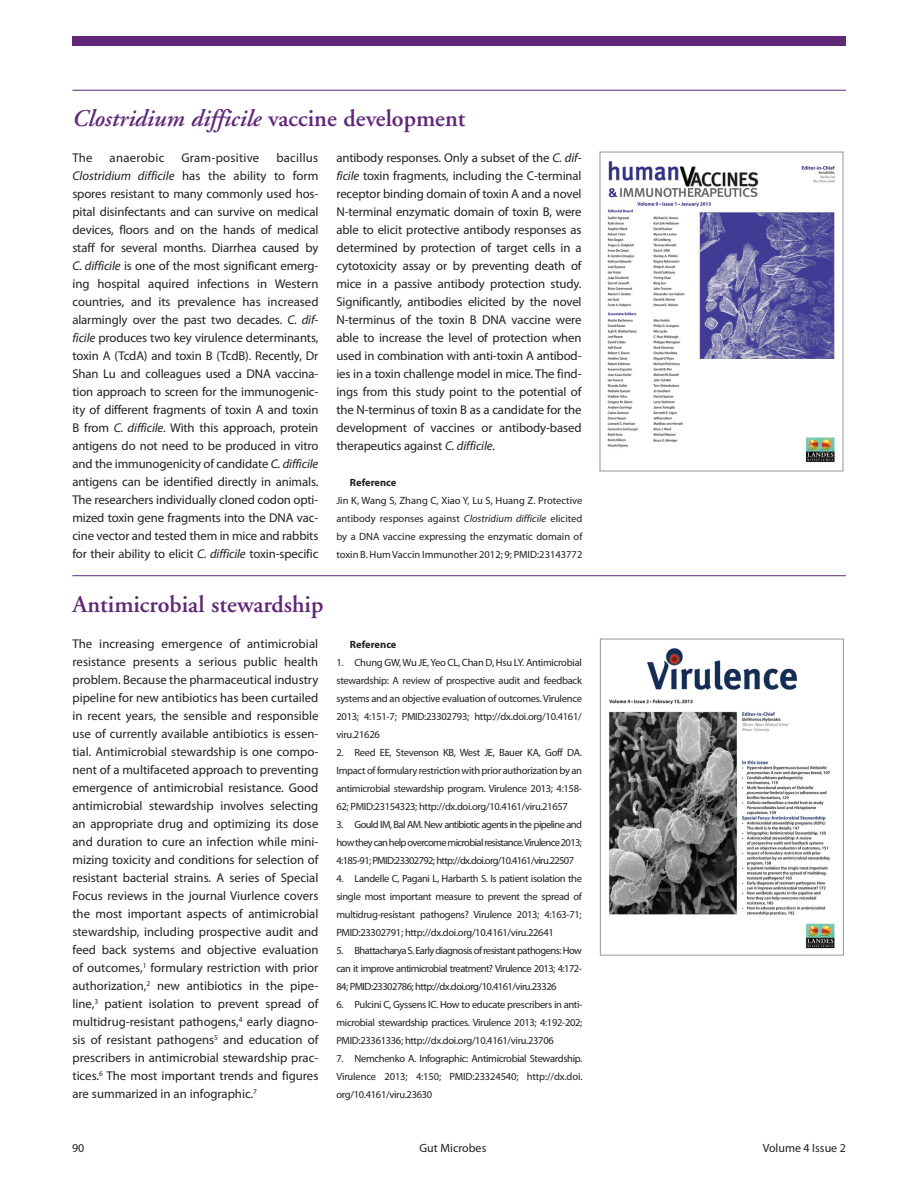
<style>
.page{position:relative;width:918px;height:1188px;background:#fff}
.page>*{position:absolute;margin:0;border:0;box-sizing:border-box;transform-origin:0 0}
.t1{font:italic 600 24px "Adobe Garamond";color:#602877}
.t2{font:600 24px "Adobe Garamond";color:#602877}
.t3{font:12.75px/18px "Myriad Pro";letter-spacing:-.01em;color:#231f20;text-align:justify}
.t4{font:12.75px "Myriad Pro";letter-spacing:.02em;color:#231f20}
.t5{font:12px "Myriad Pro";color:#231f20}
.t6{font:10.5px/18px "Myriad Pro";letter-spacing:-.03em;color:#231f20;text-align:justify}
.t7{font:700 10.5px "Myriad Pro";color:#231f20}
.s1{font-style:normal}
.s2{font-style:italic}
</style>
<div class="page">
<div style="left:72px;top:36px;width:774px;height:10px;background:#602877"></div>
<hr style="left:72px;top:90px;width:774px;height:1px;background:#602877">
<hr style="left:72px;top:575px;width:774px;height:1px;background:#602877">
<img style="left:607px;top:161px;width:228px;height:301px">
<div style="left:600px;top:152px;width:243px;height:319px;border:1px solid #939598"></div>
<img style="left:609px;top:648px;width:226px;height:301px">
<div style="left:600px;top:639px;width:244px;height:317px;border:1px solid #939598"></div>
<h1 class="t1" style="left:72px;top:105px;width:395px">Clostridium difficile <span class="s1">vaccine development</span></h1>
<p class="t3" style="left:72px;top:149px;width:22px">The</p>
<p class="t4" style="left:110px;top:150px;width:56px">anaerobic</p>
<p class="t4" style="left:181px;top:150px;width:79px">Gram-positive</p>
<p class="t3" style="left:72px;top:149px;width:248px;text-indent:204px">bacillus <span class="s2">Clostridium difficile</span> has the ability to form spores resistant to many commonly used hos&shy;pital disinfectants and can survive on medical devices, floors and on the hands of medical staff for several months. Diarrhea caused by <span class="s2">C. difficile</span> is one of the most significant emerg&shy;ing hospital aquired infections in Western countries, and its prevalence has increased alarmingly over the past two decades. <span class="s2">C. dif&shy;ficile</span> produces two key virulence determinants, toxin A (TcdA) and toxin B (TcdB). Recently, Dr Shan Lu and colleagues used a DNA vaccina&shy;tion approach to screen for the immunogenic&shy;ity of different fragments of toxin A and toxin B from <span class="s2">C. difficile</span>. With this approach, protein antigens do not need to be produced in vitro and the immunogenicity of candidate <span class="s2">C. difficile </span>antigens can be identified directly in animals.<br>The researchers individually cloned codon opti&shy;mized toxin gene fragments into the DNA vac&shy;cine vector and tested them in mice and rabbits for their ability to elicit <span class="s2">C. difficile</span> toxin-specific</p>
<p class="t3" style="left:336px;top:149px;width:247px">antibody responses. Only a subset of the <span class="s2">C. dif&shy;ficile</span> toxin fragments, including the C-terminal receptor binding domain of toxin A and a novel N-terminal enzymatic domain of toxin B, were able to elicit protective antibody responses as determined by protection of target cells in a cytotoxicity assay or by preventing death of mice in a passive antibody protection study.<br>Significantly, antibodies elicited by the novel N-terminus of the toxin B DNA vaccine were able to increase the level of protection when used in combination with anti-toxin A antibod&shy;ies in a toxin challenge model in mice. The find&shy;ings from this study point to the potential of the N-terminus of toxin B as a candidate for the development of vaccines or antibody-based therapeutics against <span class="s2">C. difficile</span>.</p>
<p class="t7" style="left:350px;top:476px;width:48px">Reference</p>
<p class="t6" style="left:336px;top:491px;width:248px">Jin K, Wang S, Zhang C, Xiao Y, Lu S, Huang Z. Protective antibody responses against <span class="s2">Clostridium difficile</span> elicited by a DNA vaccine expressing the enzymatic domain of toxin B. Hum Vaccin I mmunother 2012; 9; PMID:23143772</p>
<h1 class="t2" style="left:72px;top:591px;width:253px">Antimicrobial stewardship</h1>
<p class="t3" style="left:72px;top:635px;width:248px">The increasing emergence of antimicrobial resistance presents a serious public health problem. Because the pharmaceutical industry pipeline for new antibiotics has been curtailed in recent years, the sensible and responsible use of currently available antibiotics is essen&shy;tial. Antimicrobial stewardship is one compo&shy;nent of a multifaceted approach to preventing emergence of antimicrobial resistance. Good antimicrobial stewardship involves selecting an appropriate drug and optimizing its dose and duration to cure an infection while mini&shy;mizing toxicity and conditions for selection of resistant bacterial strains. A series of Special Focus reviews in the journal Viurlence covers the most important aspects of antimicrobial stewardship, including prospective audit and feed back systems and objective evaluation of outcomes,<sup>1</sup> formulary restriction with prior authorization,<sup>2</sup> new antibiotics in the pipe&shy;line,<sup>3</sup> patient isolation to prevent spread of multidrug-resistant pathogens,<sup>4</sup> early diagno&shy;sis of resistant pathogens<sup>5</sup> and education of prescribers in antimicrobial stewardship prac&shy;tices.<sup>6</sup> The most important trends and figures are summarized in an infographic.<sup>7</sup></p>
<p class="t7" style="left:350px;top:638px;width:48px">Reference</p>
<p class="t6" style="left:336px;top:653px;width:247px">1. Chung GW, Wu JE, Yeo CL, Chan D, Hsu LY. Antimicrobial stewardship: A review of prospective audit and feedback systems and an objective evaluation of outcomes. Virulence 2013; 4:151-7; PMID:23302793; http://dx.doi.org/10.4161/ viru.21626</p>
<p class="t6" style="left:336px;top:743px;width:247px">2. Reed EE, Stevenson KB, West JE, Bauer KA, Goff DA.<br>I mpact of formulary restriction with prior authorization by an antimicrobial stewardship program. Virulence 2013; 4:158- 62; PMID:23154323; http://dx.doi.org/10.4161/viru.21657</p>
<p class="t6" style="left:336px;top:816px;width:247px">3. Gould IM, Bal AM. New antibiotic agents in the pipeline and how they can help overcome microbial resistance. Virulence 2013; 4:185-91; PMID:23302792; http://dx.doi.org/10.4161/viru.22507</p>
<p class="t6" style="left:336px;top:870px;width:247px">4. Landelle C, Pagani L, Harbarth S. Is patient isolation the single most important measure to prevent the spread of multidrug-resistant pathogens? Virulence 2013; 4:163-71; PMID:23302791; http://dx.doi.org/10.4161/viru.22641</p>
<p class="t6" style="left:336px;top:942px;width:247px">5. Bhattacharya S. Early diagnosis of resistant pathogens: How can it improve antimicrobial treatment? Virulence 2013; 4:172- 84; PMID:23302786; http://dx.doi.org/10.4161/viru.23326</p>
<p class="t6" style="left:336px;top:996px;width:247px">6. Pulcini C, Gyssens IC. How to educate prescribers in anti&shy;microbial stewardship practices. Virulence 2013; 4:192-202; PMID:23361336; http://dx.doi.org/10.4161/viru.23706</p>
<p class="t6" style="left:336px;top:1050px;width:248px">7. Nemchenko A. I nfographic: Antimicrobial Stewardship.<br>Virulence 2013; 4:150; PMID:23324540; http://dx.doi. org/10.4161/viru.23630</p>
<p class="t5" style="left:72px;top:1141px;width:14px">90</p>
<p class="t5" style="left:420px;top:1141px;width:68px">Gut Microbes</p>
<p class="t5" style="left:763px;top:1141px;width:85px">Volume 4 Issue 2</p>
</div>
